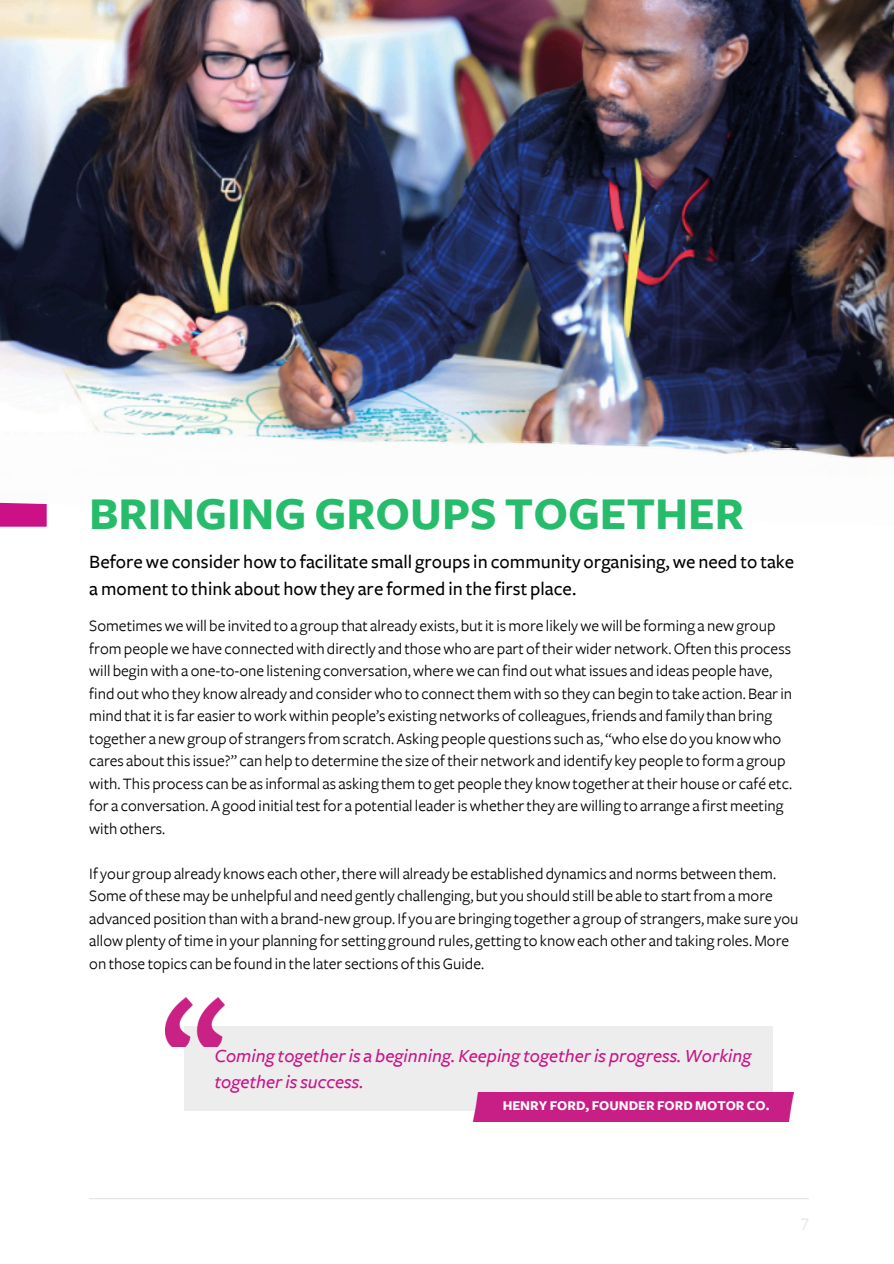
<style>
.page{position:relative;width:894px;height:1264px;background:#fff}
.page>*{position:absolute;margin:0;border:0;box-sizing:border-box;transform-origin:0 0}
.t1{font:700 47.25px "Freight Sans";color:#27bc6c}
.t2{font:500 19.5px/27px "Freight Sans";color:#000}
.t3{font:italic 500 19.2px/25.8px "Freight Sans";color:#cc1187}
.t4{font:18px "Freight Sans";color:#e5e2df}
.t5{font:16.5px/22.5px "Freight Sans";color:#000}
.t6{font:700 13.95px "Freight Sans";color:#fff}
</style>
<div class="page">
<img style="left:0;top:0;width:893px;height:426px">
<img style="left:0;top:426px;width:893px;height:100px">
<div style="left:185px;top:1026px;width:587px;height:84px;background:#ededed"></div>
<img style="left:165px;top:997px;width:60px;height:49px">
<img style="left:749px;top:1092px;width:45px;height:29px">
<div style="left:471px;top:1092px;width:278px;height:29px;background:#c71f85"></div>
<hr style="left:89px;top:1198px;width:719px;height:1px;background:#e5e2df">
<p class="t1" style="left:89px;top:491px;width:656px">BRINGING GROUPS TOGETHER</p>
<p class="t2" style="left:89px;top:548px;width:706px">Beforewe consider howto facilitate small groups in community organising,we need to take amomentto think about howthey are formed in the first place.</p>
<p class="t5" style="left:89px;top:615px;width:704px">Sometimeswewill be invited to a group that already exists, butitismore likelywewill be forming a newgroup frompeoplewe have connectedwith directly and thosewho are part oftheirwider network.Often this process will beginwith a one-to-one listening conversation,wherewe can find outwhatissues and ideas people have, find outwho they knowalready and considerwho to connectthemwith so they can begin to take action. Bearin mind thatitisfar easiertoworkwithin people’s existing networks of colleagues,friends and family than bring together a newgroup ofstrangersfromscratch.Asking people questionssuch as,“who else do you knowwho cares aboutthisissue?” can help to determine the size oftheir network and identify key people to forma group with. This process can be asinformal as asking themto get people they knowtogether attheir house or café etc. for a conversation.Agood initialtestfor a potential leaderiswhetherthey arewilling to arrange a firstmeeting with others.</p>
<h1 class="t5" style="left:89px;top:862px;width:710px">If your group already knows each other,therewill already be established dynamics and norms between them.<br>Some ofthesemay be unhelpful and need gently challenging, but you should still be able to startfromamore advanced position thanwith a brand-newgroup. If you are bringing together a group ofstrangers,make sure you allowplenty oftime in your planning forsetting ground rules, getting to knoweach other and taking roles.More on those topics can be found in the latersections ofthisGuide.</h1>
<h2 class="t3" style="left:215px;top:1043px;width:538px">Coming togetheris a beginning. Keeping togetheris progress. Working togetherissuccess.</h2>
<h3 class="t6" style="left:502px;top:1098px;width:268px">HENRY FORD, FOUNDER FORD MOTOR CO.</h3>
<h3 class="t4" style="left:801px;top:1212px;width:9px">7</h3>
</div>
